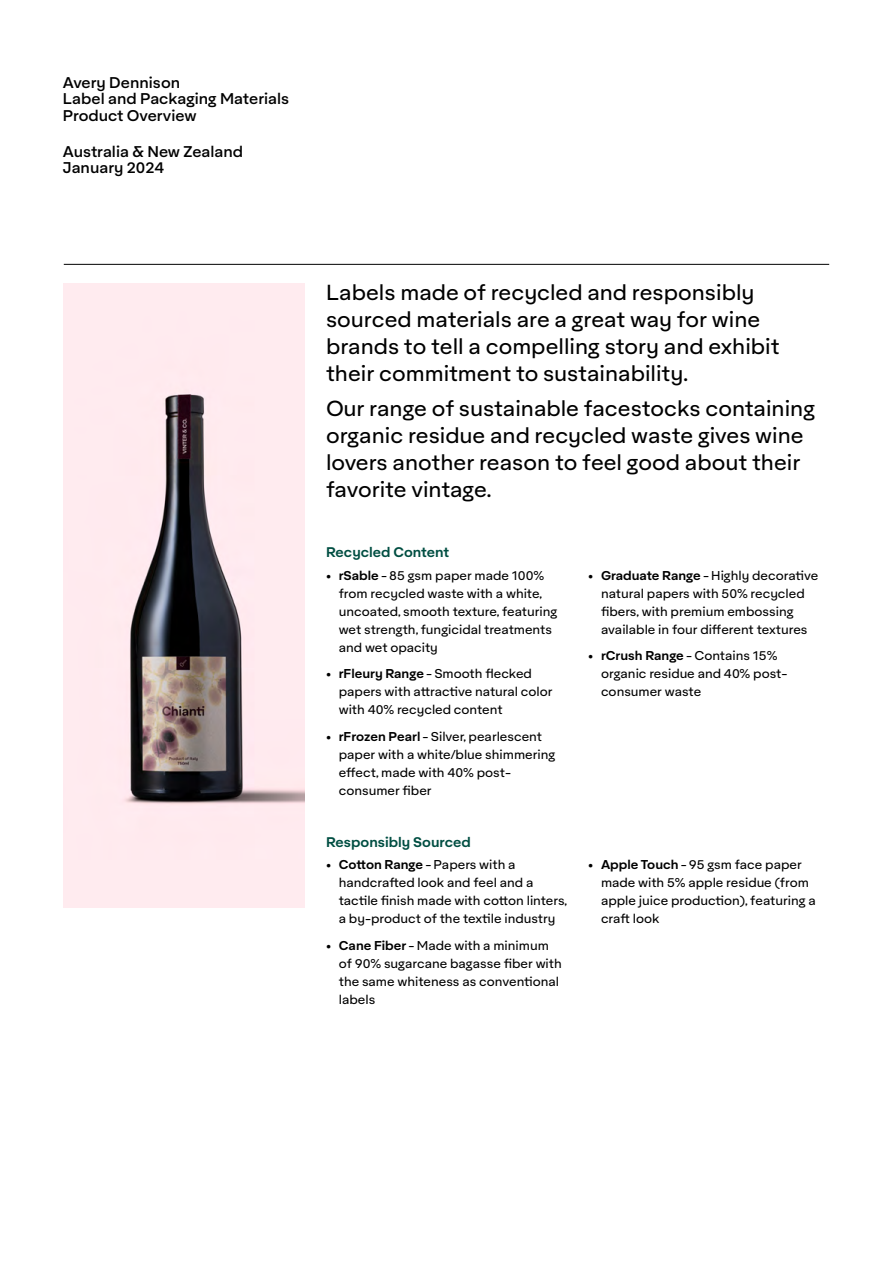
<style>
.page{position:relative;width:893px;height:1263px;background:#fff}
.page>*{position:absolute;margin:0;border:0;box-sizing:border-box;transform-origin:0 0}
.t1{font:21px/27px "Aktifo A";color:#000}
.t2{font:500 15px/16.5px "Aktifo A";color:#000}
.t3{font:600 13.5px "Aktifo A";color:#004e42}
.t4{font:12.3px/18px "Aktifo A";color:#000}
.s1{font-weight:600}
</style>
<div class="page">
<hr style="left:64px;top:264px;width:765px;height:1px;background:#000">
<img style="left:64px;top:284px;width:241px;height:624px">
<p class="t2" style="left:63px;top:74px;width:228px">Avery Dennison<br>Label and Packaging Materials<br>Product Overview</p>
<p class="t2" style="left:63px;top:143px;width:182px">Australia &amp; New Zealand<br>January 2024</p>
<h1 class="t1" style="left:326px;top:278px;width:455px">Labels made of recycled and responsibly sourced materials are a great way for wine brands to tell a compelling story and exhibit their commitment to sustainability.</h1>
<h1 class="t1" style="left:326px;top:395px;width:491px">Our range of sustainable facestocks containing organic residue and recycled waste gives wine lovers another reason to feel good about their favorite vintage.</h1>
<p class="t3" style="left:326px;top:544px;width:125px">Recycled Content</p>
<p class="t4" style="left:339px;top:566px;width:220px;text-indent:-13px"><span class="s1">• rSable</span> - 85 gsm paper made 100% from recycled waste with a white, uncoated, smooth texture, featuring wet strength, fungicidal treatments and wet opacity</p>
<p class="t4" style="left:339px;top:665px;width:215px;text-indent:-13px"><span class="s1">• rFleury Range</span> - Smooth flecked papers with attractive natural color with 40% recycled content</p>
<p class="t4" style="left:339px;top:727px;width:218px;text-indent:-13px"><span class="s1">• rFrozen Pearl</span> - Silver, pearlescent paper with a white/blue shimmering effect, made with 40% post&shy;consumer fiber</p>
<p class="t3" style="left:326px;top:833px;width:146px">Responsibly Sourced</p>
<p class="t4" style="left:339px;top:855px;width:230px;text-indent:-13px"><span class="s1">• Cotton Range</span> - Papers with a handcrafted look and feel and a tactile finish made with cotton linters, a by-product of the textile industry</p>
<p class="t4" style="left:339px;top:936px;width:225px;text-indent:-13px"><span class="s1">• Cane Fiber</span> - Made with a minimum of 90% sugarcane bagasse fiber with the same whiteness as conventional labels</p>
<p class="t4" style="left:601px;top:566px;width:219px;text-indent:-13px"><span class="s1">• Graduate Range</span> - Highly decorative natural papers with 50% recycled fibers, with premium embossing available in four different textures</p>
<p class="t4" style="left:601px;top:647px;width:188px;text-indent:-13px"><span class="s1">• rCrush Range</span> - Contains 15% organic residue and 40% post&shy;consumer waste</p>
<p class="t4" style="left:601px;top:855px;width:216px;text-indent:-13px"><span class="s1">• Apple Touch</span> - 95 gsm face paper made with 5% apple residue (from apple juice production), featuring a craft look</p>
</div>
